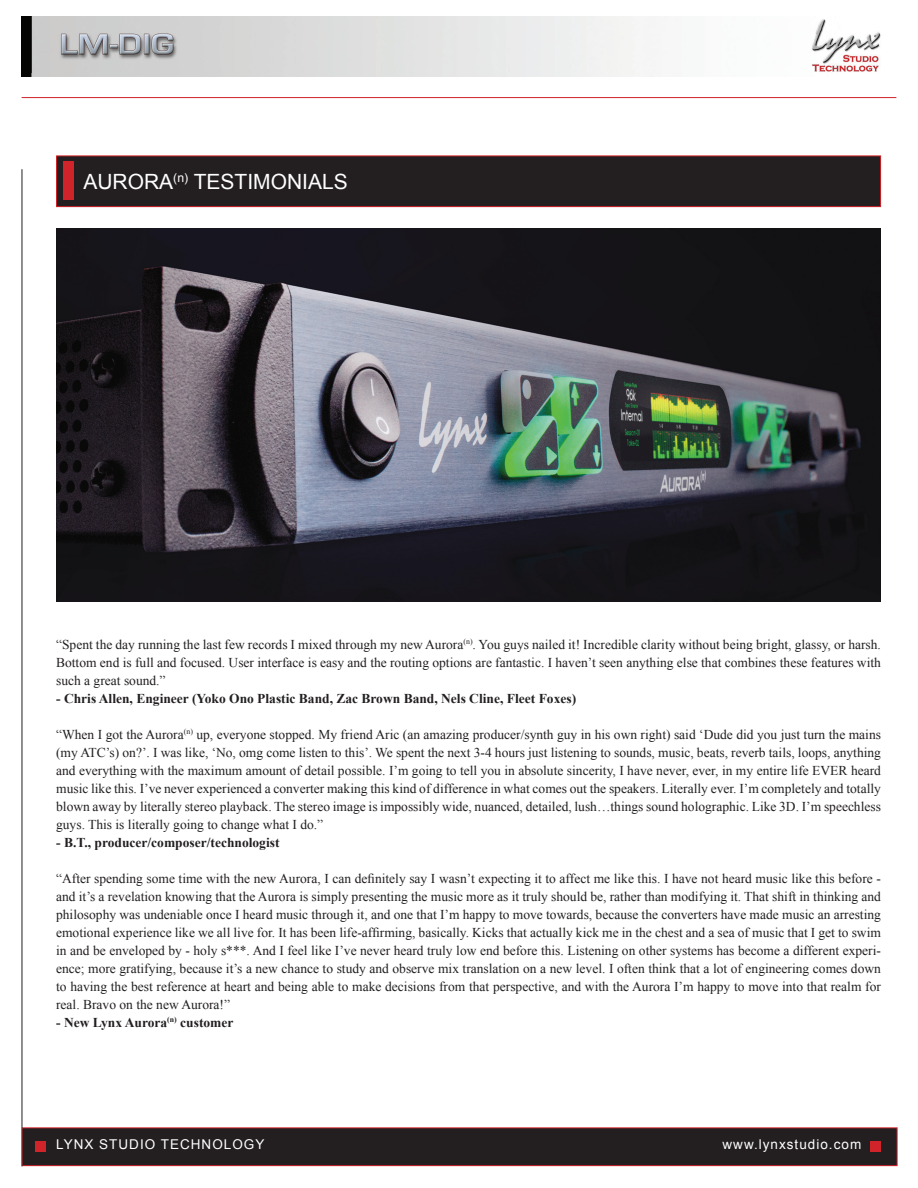
<style>
.page{position:relative;width:918px;height:1188px;background:#fff}
.page>*{position:absolute;margin:0;border:0;box-sizing:border-box;transform-origin:0 0}
.t1{font:21px "Arial";color:#fff}
.t2{font:13.5px/18px "Times New Roman";color:#231f20;text-align:justify}
.t3{font:700 13.5px "Times New Roman";color:#231f20}
.t4{font:13.5px "Arial";letter-spacing:.075em;color:#fff}
</style>
<div class="page">
<div style="left:22px;top:1128px;width:875px;height:38px;background:#231f20"></div>
<div style="left:22px;top:1127px;width:876px;height:39px;border:1px solid #d1232a"></div>
<hr style="left:22px;top:169px;width:1px;height:997px;background:#231f20">
<div style="left:35px;top:1141px;width:11px;height:11px;background:#d1232a"></div>
<div style="left:870px;top:1141px;width:11px;height:11px;background:#d1232a"></div>
<hr style="left:22px;top:97px;width:874px;height:1px;background:#d1232a">
<img style="left:22px;top:17px;width:859px;height:59px">
<img style="left:56px;top:228px;width:825px;height:374px">
<div style="left:57px;top:156px;width:824px;height:51px;background:#231f20"></div>
<div style="left:56px;top:156px;width:825px;height:51px;border:1px solid #d1232a"></div>
<div style="left:63px;top:162px;width:11px;height:38px;background:#d1232a"></div>
<h1 class="t1" style="left:83px;top:167px;width:266px">AURORA<sup>(n)</sup> TESTIMONIALS</h1>
<p class="t2" style="left:56px;top:635px;width:826px">“Spent the day running the last few records I mixed through my new Aurora<sup>(n)</sup>. You guys nailed it! Incredible clarity without being bright, glassy, or harsh.<br>Bottom end is full and focused. User interface is easy and the routing options are fantastic. I haven’t seen anything else that combines these features with such a great sound.”</p>
<p class="t3" style="left:56px;top:689px;width:522px">- Chris Allen, Engineer (Yoko Ono Plastic Band, Zac Brown Band, Nels Cline, Fleet Foxes)</p>
<p class="t2" style="left:56px;top:725px;width:826px">“When I got the Aurora<sup>(n)</sup> up, everyone stopped. My friend Aric (an amazing producer/synth guy in his own right) said ‘Dude did you just turn the mains (my ATC’s) on?’. I was like, ‘No, omg come listen to this’. We spent the next 3-4 hours just listening to sounds, music, beats, reverb tails, loops, anything and everything with the maximum amount of detail possible. I’m going to tell you in absolute sincerity, I have never, ever, in my entire life EVER heard music like this. I’ve never experienced a converter making this kind of difference in what comes out the speakers. Literally ever. I’m completely and totally blown away by literally stereo playback. The stereo image is impossibly wide, nuanced, detailed, lush…things sound holographic. Like 3D. I’m speechless guys. This is literally going to change what I do.”</p>
<p class="t3" style="left:56px;top:833px;width:225px">- B.T., producer/composer/technologist</p>
<p class="t2" style="left:56px;top:869px;width:826px">“After spending some time with the new Aurora, I can definitely say I wasn’t expecting it to affect me like this. I have not heard music like this before - and it’s a revelation knowing that the Aurora is simply presenting the music more as it truly should be, rather than modifying it. That shift in thinking and philosophy was undeniable once I heard music through it, and one that I’m happy to move towards, because the converters have made music an arresting emotional experience like we all live for. It has been life-affirming, basically. Kicks that actually kick me in the chest and a sea of music that I get to swim in and be enveloped by - holy s***. And I feel like I’ve never heard truly low end before this. Listening on other systems has become a different experi&shy;ence; more gratifying, because it’s a new chance to study and observe mix translation on a new level. I often think that a lot of engineering comes down to having the best reference at heart and being able to make decisions from that perspective, and with the Aurora I’m happy to move into that realm for real. Bravo on the new Aurora!”</p>
<p class="t3" style="left:56px;top:1013px;width:179px">- New Lynx Aurora<sup>(n)</sup> customer</p>
<p class="t4" style="left:56px;top:1136px;width:210px">LYNX STUDIO TECHNOLOGY</p>
<p class="t4" style="left:723px;top:1136px;width:140px">www.lynxstudio.com</p>
</div>
